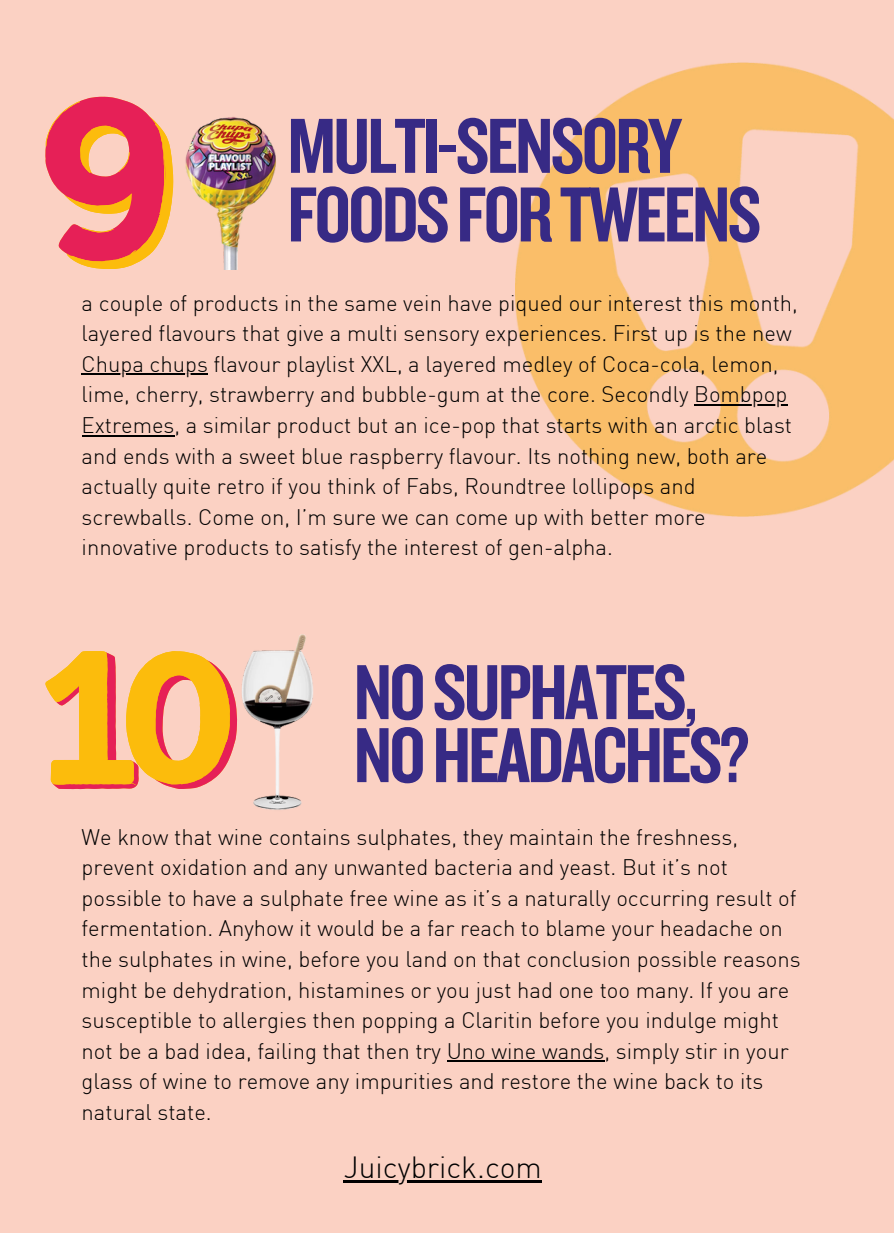
<style>
.page{position:relative;width:894px;height:1233px;background:#fff}
.page>*{position:absolute;margin:0;border:0;box-sizing:border-box;transform-origin:0 0}
.t1{font:81px/68.7px "Knockout HTF49 Liteweight";letter-spacing:-.035em;color:#372a85}
.t2{font:300 30px "DIN";color:#000}
.t3{font:300 22.05px/30.6px "DIN";color:#000}
</style>
<div class="page">
<div style="left:0;top:0;width:893px;height:1233px;background:#fbd1c3"></div>
<img style="left:515px;top:62px;width:378px;height:455px">
<svg style="left:45px;top:97px;width:116px;height:172px"></svg>
<img style="left:161px;top:117px;width:115px;height:152px">
<hr style="left:82px;top:374px;width:126px;height:1px;background:#000">
<hr style="left:694px;top:404px;width:93px;height:2px;background:#000">
<hr style="left:82px;top:435px;width:92px;height:1px;background:#000">
<img style="left:237px;top:634px;width:76px;height:176px">
<svg style="left:45px;top:651px;width:192px;height:138px"></svg>
<hr style="left:446px;top:1060px;width:158px;height:2px;background:#000">
<hr style="left:344px;top:1181px;width:198px;height:2px;background:#000">
<p class="t1" style="left:287px;top:114px;width:475px">MULTI-SENSORY<br>FOODSFORTWEENS</p>
<h1 class="t3" style="left:82px;top:287px;width:717px">a couple of products in the same vein have piqued our interest this month, layered flavours that give a multi sensory experiences. First up is the new</h1>
<p class="t3" style="left:82px;top:348px;width:707px">Chupa chups flavour playlist XXL, a layered medley of Coca-cola, lemon, lime, cherry, strawberry and bubble-gum at the core. Secondly Bombpop</p>
<p class="t3" style="left:82px;top:409px;width:711px">Extremes, a similar product but an ice-pop that starts with an arctic blast and ends with a sweet blue raspberry flavour. Its nothing new, both are actually quite retro if you think of Fabs, Roundtree lollipops and screwballs. Come on, I’m sure we can come up with better more innovative products to satisfy the interest of gen-alpha.</p>
<h1 class="t1" style="left:354px;top:663px;width:397px;line-height:63px">NOSUPHATES,<br>NOHEADACHES?</h1>
<p class="t3" style="left:82px;top:821px;width:720px">We know that wine contains sulphates, they maintain the freshness, prevent oxidation and any unwanted bacteria and yeast. But it’s not possible to have a sulphate free wine as it’s a naturally occurring result of fermentation. Anyhow it would be a far reach to blame your headache on the sulphates in wine, before you land on that conclusion possible reasons might be dehydration, histamines or you just had one too many. If you are susceptible to allergies then popping a Claritin before you indulge might not be a bad idea, failing that then try Uno wine wands, simply stir in your glass of wine to remove any impurities and restore the wine back to its natural state.</p>
<p class="t2" style="left:344px;top:1149px;width:199px">Juicybrick.com</p>
</div>
